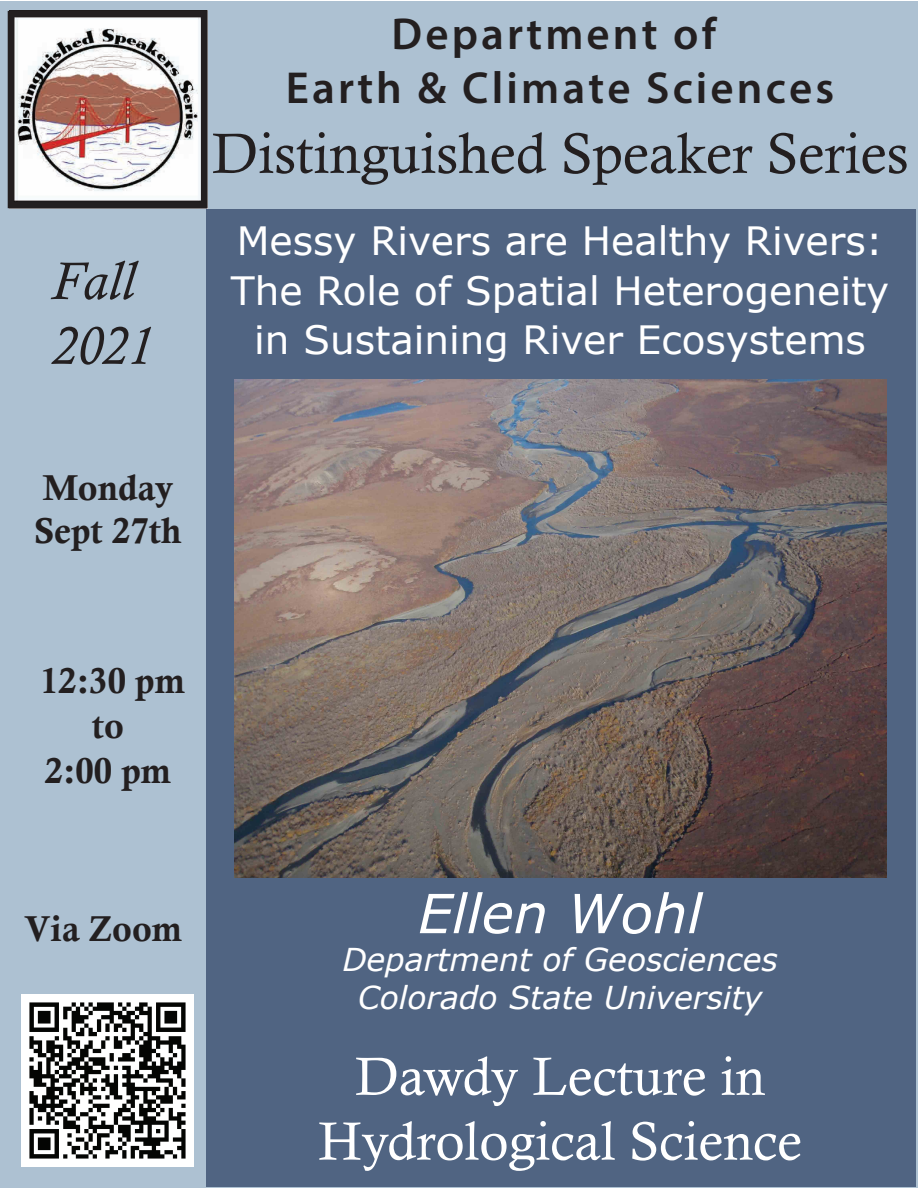
<style>
.page{position:relative;width:918px;height:1188px;background:#fff}
.page>*{position:absolute;margin:0;border:0;box-sizing:border-box;transform-origin:0 0}
.t1{font:57px "Calisto";color:#231f20}
.t2{font:54px/64.8px "Calisto";color:#fff;text-align:center}
.t3{font:italic 54px "Verdana";color:#fff}
.t4{font:italic 54px/64.8px "Calisto";color:#231f20}
.t5{font:600 45px/54px "Myriad Pro";letter-spacing:.07em;color:#231f20;text-align:center}
.t6{font:39px/49.5px "Verdana";color:#fff;text-align:center}
.t7{font:36px/45px "Calis MT Bol";color:#231f20;text-align:center}
.t8{font:italic 31.5px/37.8px "Verdana";color:#fff;text-align:center}
</style>
<div class="page">
<div style="left:0;top:1px;width:918px;height:1187px;background:#adc1d2"></div>
<div style="left:207px;top:209px;width:709px;height:977px;background:#506482"></div>
<img style="left:10px;top:10px;width:198px;height:199px">
<div style="left:8px;top:11px;width:199px;height:197px;border:6px solid #231f20"></div>
<img style="left:234px;top:379px;width:652px;height:499px">
<img style="left:22px;top:995px;width:172px;height:172px">
<h2 class="t4" style="left:51px;top:249px;width:103px">Fall<br>2021</h2>
<p class="t5" style="left:286px;top:6px;width:550px">Department of<br>Earth &amp; Climate Sciences</p>
<h1 class="t1" style="left:212px;top:120px;width:698px">Distinguished Speaker Series</h1>
<p class="t6" style="left:231px;top:217px;width:660px">Messy Rivers are Healthy Rivers:<br>The Role of Spatial Heterogeneity in Sustaining River Ecosystems</p>
<p class="t7" style="left:34px;top:466px;width:149px;line-height:43.2px;text-align:left">Monday<br>Sept 27th</p>
<p class="t7" style="left:40px;top:658px;width:146px">12:30 pm to<br>2:00 pm</p>
<p class="t7" style="left:25px;top:906px;width:159px">Via Zoom</p>
<h2 class="t3" style="left:418px;top:879px;width:286px">Ellen Wohl</h2>
<p class="t8" style="left:342px;top:941px;width:437px">Department of Geosciences<br>Colorado State University</p>
<h2 class="t2" style="left:318px;top:1043px;width:485px">Dawdy Lecture in<br>Hydrological Science</h2>
</div>
